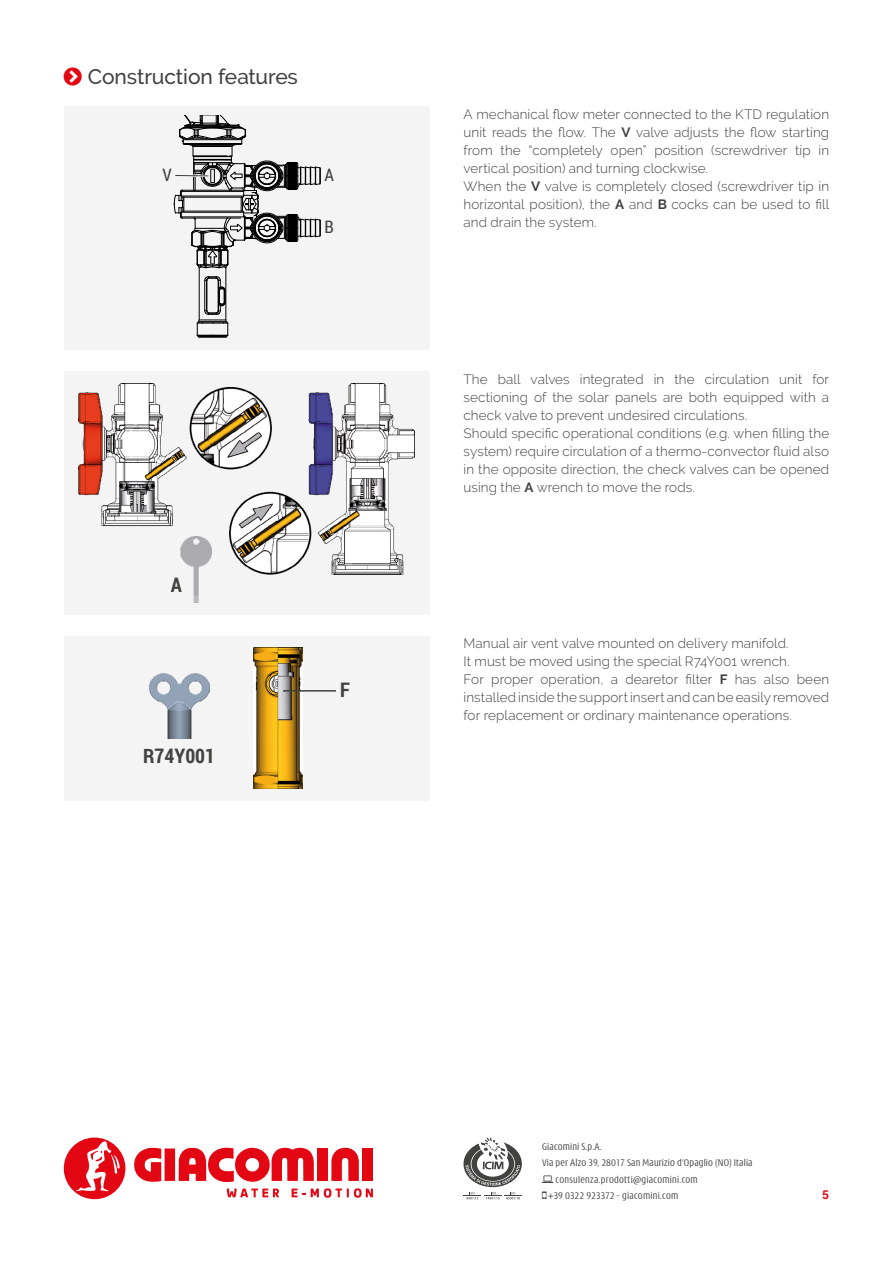
<style>
.page{position:relative;width:893px;height:1263px;background:#fff}
.page>*{position:absolute;margin:0;border:0;box-sizing:border-box;transform-origin:0 0}
.t1{font:500 21px "Raleway";letter-spacing:-.005em;color:#424241}
.t2{font:700 19.95px "Roboto Condensed";color:#424241}
.t3{font:17.1px "Roboto Condensed";color:#424241}
.t4{font:300 13.5px/18px "Raleway";letter-spacing:.01em;color:#424241}
.t5{font:700 12px "Roboto";color:#e30613}
.t6{font:300 condensed 10.5px "Modena";letter-spacing:.02em;color:#424241}
.s1{font-weight:700}
</style>
<div class="page">
<svg style="left:134px;top:1148px;width:27px;height:34px"></svg>
<div style="left:165px;top:1148px;width:10px;height:33px;background:#e30613"></div>
<div style="left:317px;top:1148px;width:11px;height:33px;background:#e30613"></div>
<svg style="left:331px;top:1147px;width:28px;height:34px"></svg>
<div style="left:362px;top:1148px;width:11px;height:33px;background:#e30613"></div>
<svg style="left:179px;top:1147px;width:135px;height:35px"></svg>
<svg style="left:292px;top:1188px;width:13px;height:9px"></svg>
<svg style="left:311px;top:1188px;width:62px;height:10px"></svg>
<svg style="left:227px;top:1188px;width:52px;height:9px"></svg>
<svg style="left:64px;top:1137px;width:62px;height:62px"></svg>
<svg style="left:463px;top:1137px;width:59px;height:62px"></svg>
<div style="left:64px;top:106px;width:365px;height:244px;background:#f4f4f4"></div>
<svg style="left:173px;top:116px;width:148px;height:222px"></svg>
<div style="left:211px;top:169px;width:4px;height:14px;border:1px solid #000"></div>
<hr style="left:176px;top:174px;width:32px;height:3px;background:#fff">
<hr style="left:176px;top:175px;width:32px;height:1px;background:#424241">
<div style="left:64px;top:371px;width:365px;height:243px;background:#f4f4f4"></div>
<img style="left:78px;top:383px;width:337px;height:192px">
<img style="left:179px;top:536px;width:32px;height:66px">
<div style="left:64px;top:636px;width:365px;height:164px;background:#f4f4f4"></div>
<img style="left:253px;top:648px;width:49px;height:140px">
<img style="left:149px;top:673px;width:60px;height:65px">
<hr style="left:283px;top:690px;width:53px;height:2px;background:#424241">
<h1 class="t1" style="left:88px;top:64px;width:212px">Construction features</h1>
<p class="t3" style="left:163px;top:163px;width:11px">V</p>
<p class="t3" style="left:325px;top:163px;width:11px">A</p>
<p class="t3" style="left:325px;top:215px;width:11px">B</p>
<h2 class="t2" style="left:171px;top:570px;width:13px">A</h2>
<h2 class="t2" style="left:143px;top:742px;width:74px">R74Y001</h2>
<h2 class="t2" style="left:340px;top:676px;width:11px">F</h2>
<p class="t4" style="left:463px;top:105px;width:367px">A mechanical flow meter connected to the KTD regulation unit reads the flow. The <span class="s1">V</span> valve adjusts the flow starting from the “completely open” position (screwdriver tip in vertical position) and turning clockwise.<br>When the <span class="s1">V</span> valve is completely closed (screwdriver tip in horizontal position), the <span class="s1">A</span> and <span class="s1">B</span> cocks can be used to fill and drain the system.</p>
<p class="t4" style="left:463px;top:370px;width:367px">The ball valves integrated in the circulation unit for sectioning of the solar panels are both equipped with a check valve to prevent undesired circulations.<br>Should specific operational conditions (e.g. when filling the system) require circulation of a thermo-convector fluid also in the opposite direction, the check valves can be opened using the <span class="s1">A</span> wrench to move the rods.</p>
<p class="t4" style="left:463px;top:635px;width:367px">Manual air vent valve mounted on delivery manifold.<br>It must be moved using the special R74Y001 wrench.<br>For proper operation, a dearetor filter <span class="s1">F</span> has also been installed inside the support insert and can be easily removed for replacement or ordinary maintenance operations.</p>
<p class="t6" style="left:542px;top:1141px;width:61px">Giacomini S.p.A.</p>
<p class="t6" style="left:542px;top:1158px;width:212px">Via per Alzo 39, 28017 San Maurizio d’Opaglio (NO) Italia</p>
<p class="t6" style="left:556px;top:1174px;width:144px">consulenza.prodotti@giacomini.com</p>
<p class="t6" style="left:549px;top:1191px;width:131px">+39 0322 923372 - giacomini.com</p>
<p class="t5" style="left:822px;top:1186px;width:8px">5</p>
</div>
